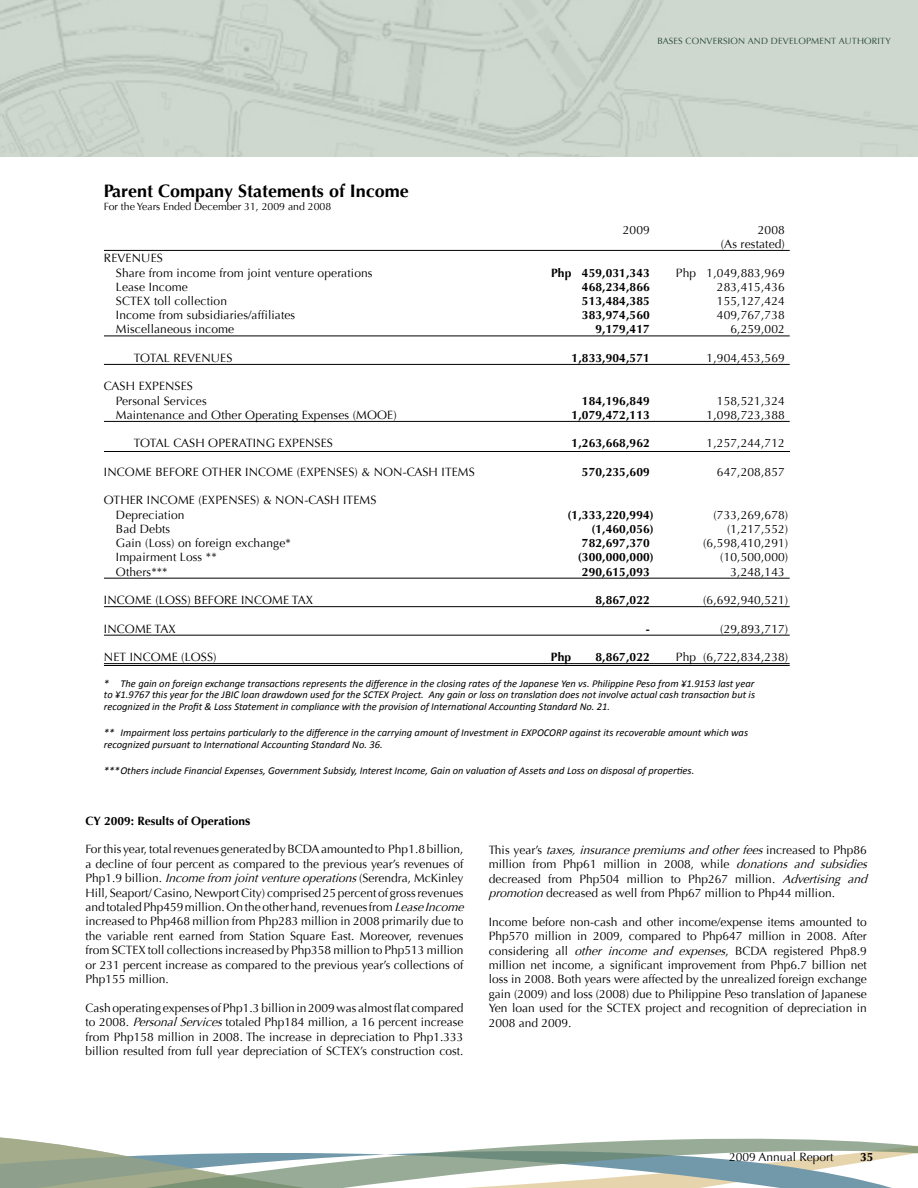
<style>
.page{position:relative;width:918px;height:1188px;background:#fff}
.page>*{position:absolute;margin:0;border:0;box-sizing:border-box;transform-origin:0 0}
.t1{font:700 18px "Optima";color:#000}
.t2{font:12px/14.4px "Optima";color:#000}
.t3{font:700 12px "Optima";letter-spacing:.01em;color:#000}
.t4{font:italic 10.5px/11.6px "Calibri";color:#000;text-align:justify}
.t5{font:10.5px "Optima";color:#000}
.t6{font:9px "Optima";letter-spacing:.02em;color:#244737}
.s1{font-size:13.5px}
.s2{font-style:italic}
</style>
<div class="page">
<img style="left:0;top:0;width:918px;height:157px">
<svg style="left:0;top:1137px;width:918px;height:51px"></svg>
<hr style="left:104px;top:250px;width:686px;height:1px;background:#000">
<hr style="left:104px;top:336px;width:686px;height:1px;background:#000">
<hr style="left:104px;top:364px;width:686px;height:1px;background:#000">
<hr style="left:104px;top:421px;width:686px;height:1px;background:#000">
<hr style="left:104px;top:578px;width:686px;height:1px;background:#000">
<hr style="left:104px;top:606px;width:686px;height:1px;background:#000">
<hr style="left:104px;top:635px;width:686px;height:1px;background:#000">
<hr style="left:104px;top:663px;width:686px;height:1px;background:#000">
<hr style="left:104px;top:665px;width:686px;height:1px;background:#000">
<hr style="left:104px;top:452px;width:686px;height:1px;background:#000">
<h1 class="t1" style="left:104px;top:180px;width:306px">Parent Company Statements of I ncome</h1>
<p class="t5" style="left:104px;top:200px;width:229px">For the Years Ended December 31, 2009 and 2008</p>
<p class="t2" style="left:116px;top:251px;width:258px;text-indent:-12px">REVENUES<br>Share from income from joint venture operations</p>
<p class="t6" style="left:657px;top:35px;width:12px">Bases</p>
<p class="t6" style="left:686px;top:35px;width:34px">Conversion</p>
<p class="t6" style="left:748px;top:35px;width:8px">and</p>
<p class="t6" style="left:771px;top:35px;width:25px">Development</p>
<p class="t6" style="left:839px;top:35px;width:13px">Authorit</p>
<p class="t6" style="left:886px;top:35px;width:7px">y</p>
<p class="t2" style="left:623px;top:223px;width:29px">2009</p>
<p class="t2" style="left:721px;top:223px;width:66px;text-align:right">2008<br>(As restated)</p>
<p class="t3" style="left:551px;top:265px;width:100px">Php 459,031,343</p>
<p class="t2" style="left:676px;top:265px;width:110px">Php 1,049,883,969</p>
<p class="t2" style="left:116px;top:280px;width:74px">Lease Income</p>
<p class="t3" style="left:582px;top:280px;width:69px">468,234,866</p>
<p class="t2" style="left:717px;top:280px;width:69px">283,415,436</p>
<p class="t2" style="left:116px;top:294px;width:113px">SCTEX toll collection</p>
<p class="t3" style="left:582px;top:294px;width:69px">513,484,385</p>
<p class="t2" style="left:717px;top:294px;width:69px">155,127,424</p>
<p class="t2" style="left:116px;top:308px;width:181px">Income from subsidiaries/affiliates</p>
<p class="t3" style="left:582px;top:308px;width:69px">383,974,560</p>
<p class="t2" style="left:717px;top:308px;width:69px">409,767,738</p>
<p class="t2" style="left:116px;top:322px;width:120px">Miscellaneous income</p>
<p class="t3" style="left:595px;top:322px;width:56px">9,179,417</p>
<p class="t2" style="left:730px;top:322px;width:56px">6,259,002</p>
<p class="t2" style="left:134px;top:351px;width:100px">TOTAL REVENUES</p>
<p class="t3" style="left:572px;top:351px;width:80px">1,833,904,571</p>
<p class="t2" style="left:707px;top:351px;width:80px">1,904,453,569</p>
<p class="t2" style="left:116px;top:379px;width:92px;text-indent:-12px">CASH EXPENSES<br>Personal Services</p>
<p class="t3" style="left:582px;top:394px;width:69px">184,196,849</p>
<p class="t2" style="left:717px;top:394px;width:69px">158,521,324</p>
<p class="t2" style="left:116px;top:408px;width:282px">Maintenance and Other Operating Expenses (MOOE)</p>
<p class="t3" style="left:572px;top:408px;width:80px">1,079,472,113</p>
<p class="t2" style="left:707px;top:408px;width:80px">1,098,723,388</p>
<p class="t2" style="left:134px;top:436px;width:200px">TOTAL CASH OPERATING EXPENSES</p>
<p class="t3" style="left:572px;top:436px;width:80px">1,263,668,962</p>
<p class="t2" style="left:707px;top:436px;width:80px">1,257,244,712</p>
<p class="t2" style="left:104px;top:465px;width:372px">INCOME BEFORE OTHER INCOME (EXPENSES) &amp; NON-CASH ITEMS</p>
<p class="t3" style="left:582px;top:465px;width:69px">570,235,609</p>
<p class="t2" style="left:717px;top:465px;width:69px">647,208,857</p>
<p class="t2" style="left:116px;top:493px;width:262px;text-indent:-12px">OTHER INCOME (EXPENSES) &amp; NON-CASH ITEMS<br>Depreciation</p>
<p class="t3" style="left:568px;top:508px;width:88px">(1,333,220,994)</p>
<p class="t2" style="left:713px;top:508px;width:76px">(733,269,678)</p>
<p class="t2" style="left:116px;top:522px;width:56px">Bad Debts</p>
<p class="t3" style="left:591px;top:522px;width:64px">(1,460,056)</p>
<p class="t2" style="left:727px;top:522px;width:63px">(1,217,552)</p>
<p class="t2" style="left:116px;top:536px;width:176px">Gain (Loss) on foreign exchange*</p>
<p class="t3" style="left:582px;top:536px;width:69px">782,697,370</p>
<p class="t2" style="left:703px;top:536px;width:87px">(6,598,410,291)</p>
<p class="t2" style="left:116px;top:550px;width:102px">Impairment Loss **</p>
<p class="t3" style="left:578px;top:550px;width:78px">(300,000,000)</p>
<p class="t2" style="left:720px;top:550px;width:70px">(10,500,000)</p>
<p class="t2" style="left:116px;top:565px;width:53px">Others***</p>
<p class="t3" style="left:582px;top:565px;width:69px">290,615,093</p>
<p class="t2" style="left:730px;top:565px;width:56px">3,248,143</p>
<p class="t2" style="left:104px;top:593px;width:211px">INCOME (LOSS) BEFORE INCOME TAX</p>
<p class="t3" style="left:595px;top:593px;width:56px">8,867,022</p>
<p class="t2" style="left:703px;top:593px;width:87px">(6,692,940,521)</p>
<p class="t2" style="left:104px;top:622px;width:73px">INCOME TAX</p>
<p class="t3" style="left:646px;top:622px;width:5px">-</p>
<p class="t2" style="left:720px;top:622px;width:70px">(29,893,717)</p>
<p class="t2" style="left:104px;top:650px;width:114px">NET INCOME (LOSS)</p>
<p class="t3" style="left:551px;top:650px;width:22px">Php</p>
<p class="t3" style="left:595px;top:650px;width:56px">8,867,022</p>
<p class="t2" style="left:676px;top:650px;width:114px">Php (6,722,834,238)</p>
<p class="t4" style="left:104px;top:677px;width:653px">* The gain on foreign exchange transactions represents the difference in the closing rates of the Japanese Yen vs. Philippine Peso from ¥1.9153 last year to ¥1.9767 this year for the JBIC loan drawdown used for the SCTEX Project. Any gain or loss on translation does not involve actual cash transaction but is recognized in the Profit &amp; Loss Statement in compliance with the provision of International Accounting Standard No. 21.</p>
<p class="t4" style="left:104px;top:726px;width:646px">** Impairment loss pertains particularly to the difference in the carrying amount of Investment in EXPOCORP against its recoverable amount which was recognized pursuant to International Accounting Standard No. 36.</p>
<p class="t4" style="left:104px;top:765px;width:592px">***Others include Financial Expenses, Government Subsidy, Interest Income, Gain on valuation of Assets and Loss on disposal of properties.</p>
<p class="t3" style="left:86px;top:813px;width:166px">CY 2009: Results of Operation<span class="s1">s</span></p>
<p class="t2" style="left:86px;top:842px;width:383px">For this year, total revenues generated by BCDA amounted to Php1.8 billion, a decline of four percent as compared to the previous year’s revenues of Php1.9 billion. <span class="s2">Incomefrom jointventureoperations</span>(Serendra, McKinley Hill, Seaport/ Casino, Newport City) comprised 25 percent of gross revenues and totaled Php459 million. On the other hand, revenues from <span class="s2">LeaseIncome </span>increased to Php468 million from Php283 million in 2008 primarily due to the variable rent earned from Station Square East. Moreover, revenues from SCTEX toll collections increased by Php358 million to Php513 million or 231 percent increase as compared to the previous year’s collections of Php155 million.</p>
<p class="t2" style="left:86px;top:1001px;width:380px;text-align:justify">Cash operating expenses of Php1.3 billion in 2009 was almost flat compared to 2008. <span class="s2">PersonalServices</span>totaled Php184 million, a 16 percent increase from Php158 million in 2008. The increase in depreciation to Php1.333 billion resulted from full year depreciation of SCTEX’s construction cost.</p>
<p class="t2" style="left:489px;top:843px;width:383px">T h i s y e a r ’ s <span class="s2">taxes,insurancepremiumsandotherfees</span>i n c r e a s e d t o P h p 8 6 million from Php61 million in 2008, while <span class="s2">donations and subsidies </span>decreased from Php504 million to Php267 million. <span class="s2">Advertising and promotion</span>decreased as well from Php67 million to Php44 million.</p>
<p class="t2" style="left:489px;top:915px;width:380px;text-align:justify">Income before non-cash and other income/expense items amounted to Php570 million in 2009, compared to Php647 million in 2008. After considering all <span class="s2">other income and expenses</span>, BCDA registered Php8.9 million net income, a significant improvement from Php6.7 billion net loss in 2008. Both years were affected by the unrealized foreign exchange gain (2009) and loss (2008) due to Philippine Peso translation of Japanese Yen loan used for the SCTEX project and recognition of depreciation in 2008 and 2009.</p>
<p class="t2" style="left:729px;top:1150px;width:106px">2009 Annual Report</p>
<p class="t3" style="left:860px;top:1150px;width:15px">35</p>
</div>
